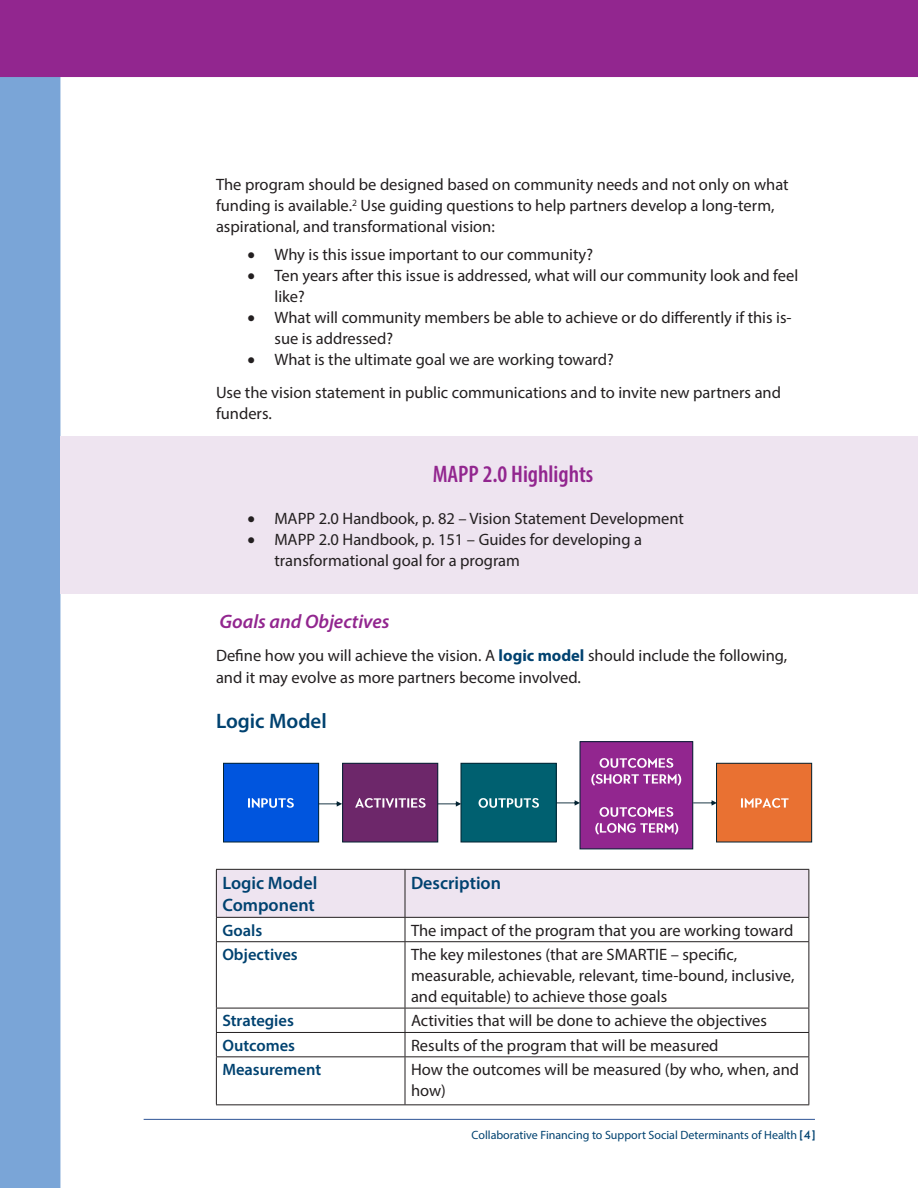
<style>
.page{position:relative;width:918px;height:1188px;background:#fff}
.page>*{position:absolute;margin:0;border:0;box-sizing:border-box;transform-origin:0 0}
.t1{font:600 condensed 24px "Myriad Pro";color:#92268f}
.t2{font:600 21px "Myriad Pro";color:#004270}
.Heading_4{font:italic 600 19.5px "Myriad Pro";color:#92268f}
.t3{font:600 18px/22.5px "Myriad Pro";color:#004270}
.t4{font:16.5px/21px "Myriad Pro";color:#231f20}
.t5{font:600 16.5px "Myriad Pro";color:#004270}
.t6{font:12px "Myriad Pro";color:#004270}
.s1{font-weight:700;color:#004270}
.s2{font-family:"Town 10 Display";font-weight:500}
</style>
<div class="page">
<div style="left:0;top:77px;width:60px;height:1111px;background:#7aa5d7"></div>
<hr style="left:144px;top:1119px;width:671px;height:1px;background:#2f5496">
<div style="left:0;top:0;width:918px;height:77px;background:#92268f"></div>
<div style="left:60px;top:436px;width:858px;height:158px;background:#eee4f0"></div>
<svg style="left:216px;top:869px;width:593px;height:72px"></svg>
<hr style="left:216px;top:942px;width:1px;height:66px;background:#231f20">
<hr style="left:405px;top:942px;width:1px;height:66px;background:#231f20">
<hr style="left:808px;top:942px;width:1px;height:66px;background:#231f20">
<svg style="left:216px;top:1009px;width:1px;height:47px"></svg>
<svg style="left:405px;top:1009px;width:1px;height:47px"></svg>
<svg style="left:808px;top:1009px;width:1px;height:47px"></svg>
<hr style="left:216px;top:1057px;width:1px;height:47px;background:#231f20">
<hr style="left:405px;top:1057px;width:1px;height:47px;background:#231f20">
<hr style="left:808px;top:1057px;width:1px;height:47px;background:#231f20">
<hr style="left:216px;top:1104px;width:189px;height:1px;background:#231f20">
<hr style="left:405px;top:1104px;width:404px;height:1px;background:#231f20">
<hr style="left:216px;top:917px;width:189px;height:1px;background:#231f20">
<hr style="left:405px;top:917px;width:404px;height:1px;background:#231f20">
<hr style="left:216px;top:1056px;width:189px;height:1px;background:#231f20">
<hr style="left:405px;top:1056px;width:404px;height:1px;background:#231f20">
<hr style="left:216px;top:941px;width:189px;height:1px;background:#231f20">
<hr style="left:405px;top:941px;width:404px;height:1px;background:#231f20">
<hr style="left:216px;top:1008px;width:189px;height:1px;background:#231f20">
<hr style="left:405px;top:1008px;width:404px;height:1px;background:#231f20">
<hr style="left:216px;top:1032px;width:189px;height:1px;background:#231f20">
<hr style="left:405px;top:1032px;width:404px;height:1px;background:#231f20">
<div style="left:224px;top:763px;width:95px;height:79px;background:#0055de"></div>
<div style="left:223px;top:763px;width:96px;height:79px;border:1px solid #042433"></div>
<img style="left:248px;top:798px;width:46px;height:10px">
<div style="left:343px;top:763px;width:95px;height:79px;background:#6d276a"></div>
<div style="left:343px;top:763px;width:95px;height:79px;border:1px solid #042433"></div>
<img style="left:355px;top:798px;width:71px;height:10px">
<div style="left:461px;top:763px;width:95px;height:79px;background:#006070"></div>
<div style="left:461px;top:763px;width:95px;height:79px;border:1px solid #042433"></div>
<img style="left:478px;top:798px;width:61px;height:10px">
<div style="left:717px;top:763px;width:95px;height:79px;background:#e97132"></div>
<div style="left:716px;top:763px;width:96px;height:79px;border:1px solid #042433"></div>
<img style="left:741px;top:798px;width:48px;height:10px">
<svg style="left:319px;top:801px;width:23px;height:6px"></svg>
<svg style="left:438px;top:801px;width:23px;height:6px"></svg>
<svg style="left:556px;top:800px;width:24px;height:6px"></svg>
<svg style="left:693px;top:800px;width:24px;height:6px"></svg>
<div style="left:580px;top:742px;width:113px;height:107px;background:#92268f"></div>
<div style="left:580px;top:742px;width:113px;height:107px;border:1px solid #042433"></div>
<img style="left:600px;top:758px;width:74px;height:10px">
<img style="left:592px;top:773px;width:90px;height:13px">
<img style="left:600px;top:807px;width:74px;height:10px">
<img style="left:595px;top:822px;width:84px;height:13px">
<p class="t4" style="left:216px;top:174px;width:574px">The program should be designed based on community needs and not only on what funding is available.<sup>2</sup> Use guiding questions to help partners develop a long-term, aspirational, and transformational vision:</p>
<p class="t4" style="left:248px;top:244px;width:347px">• Why is this issue important to our community?</p>
<p class="t4" style="left:274px;top:265px;width:525px;text-indent:-27px">• Ten years after this issue is addressed, what will our community look and feel like?</p>
<p class="t4" style="left:274px;top:307px;width:519px;text-indent:-27px">• What will community members be able to achieve or do differently if this is&shy;sue is addressed?</p>
<p class="t4" style="left:248px;top:349px;width:368px">• What is the ultimate goal we are working toward?</p>
<p class="t4" style="left:216px;top:382px;width:567px">Use the vision statement in public communications and to invite new partners and funders.</p>
<p class="t1" style="left:433px;top:460px;width:162px">MAPP 2.0 Highlights</p>
<p class="t4" style="left:248px;top:507px;width:438px">• MAPP 2.0 Handbook, p. 82 – Vision Statement Development</p>
<p class="t4" style="left:274px;top:528px;width:369px;text-indent:-27px">• MAPP 2.0 Handbook, p. 151 – Guides for developing a transformational goal for a program</p>
<p class="Heading_4" style="left:220px;top:609px;width:172px">Goals and Objectives</p>
<p class="t4" style="left:216px;top:644px;width:573px;line-height:21.6px">Define how you will achieve the vision. A <span class="s1">logic model</span> should include the following, and it may evolve as more partners become involved.</p>
<p class="t2" style="left:216px;top:708px;width:112px">Logic Model</p>
<p class="t3" style="left:222px;top:871px;width:96px">Logic Model<br>Component</p>
<p class="t3" style="left:411px;top:871px;width:92px">Description</p>
<p class="t5" style="left:222px;top:920px;width:41px">Goals</p>
<p class="t4" style="left:411px;top:919px;width:384px">The impact of the program that you are working toward</p>
<p class="t5" style="left:222px;top:944px;width:77px">Objectives</p>
<p class="t4" style="left:411px;top:944px;width:385px">The key milestones (that are SMARTIE – specific, measurable, achievable, relevant, time-bound, inclusive, and equitable) to achieve those goals</p>
<p class="t5" style="left:222px;top:1010px;width:73px">Strategies</p>
<p class="t4" style="left:411px;top:1010px;width:358px">Activities that will be done to achieve the objectives</p>
<p class="t5" style="left:222px;top:1035px;width:74px">Outcomes</p>
<p class="t4" style="left:411px;top:1035px;width:309px">Results of the program that will be measured</p>
<p class="t5" style="left:222px;top:1059px;width:100px">Measurement</p>
<p class="t4" style="left:411px;top:1059px;width:390px">How the outcomes will be measured (by who, when, and how)</p>
<p class="t6" style="left:472px;top:1127px;width:345px">Collaborative Financing to Support Social Determinants of Health <span class="s2">[4]</span></p>
</div>
